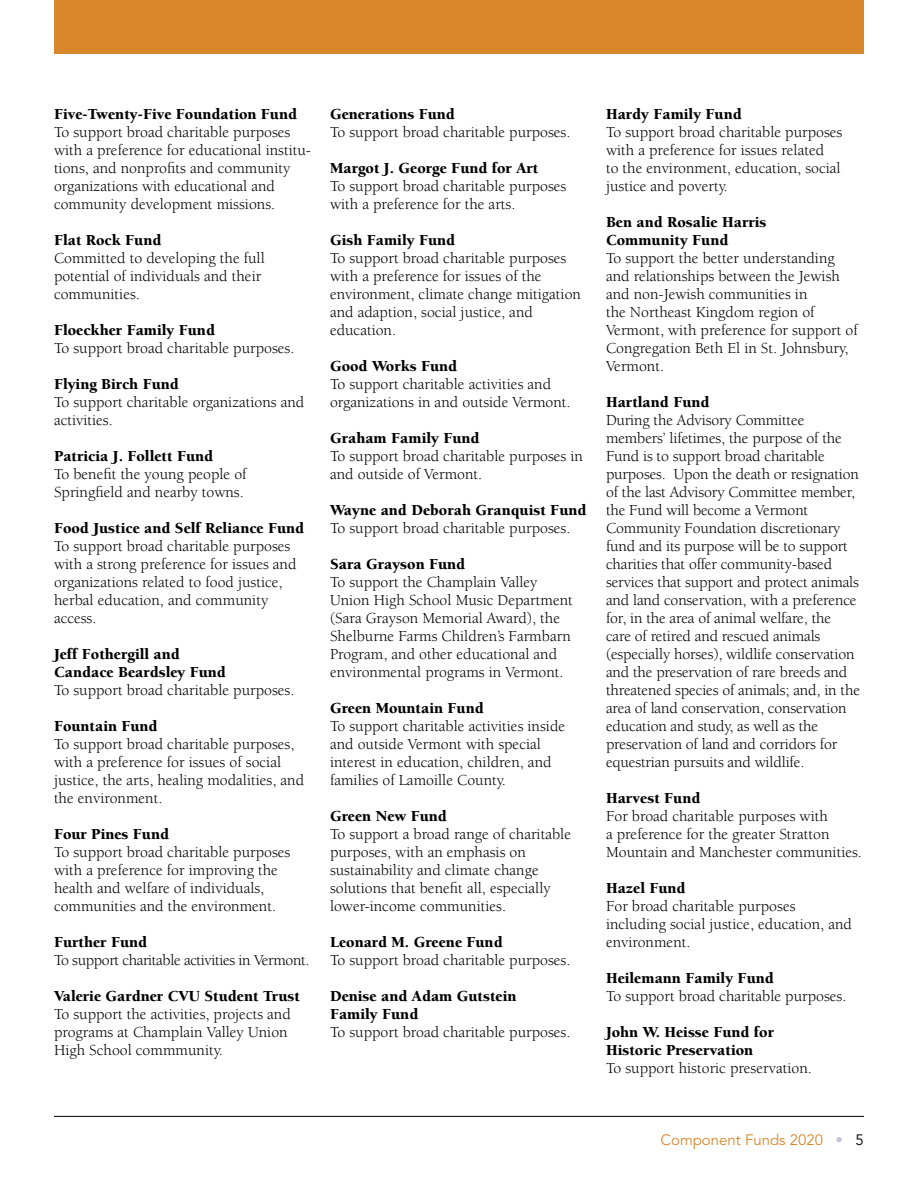
<style>
.page{position:relative;width:918px;height:1188px;background:#fff}
.page>*{position:absolute;margin:0;border:0;box-sizing:border-box;transform-origin:0 0}
.t1{font:15.75px/18px "Berkeley Std";color:#000}
.t2{font:900 15.75px/18px "Berkeley Std";color:#000}
.t3{font:15.75px "Berkeley Std";letter-spacing:-.025em;color:#000}
.t4{font:15px "Avenir LT Std";color:#d8872a}
.s1{color:#c0c6d3}
.s2{color:#000}
</style>
<div class="page">
<hr style="left:54px;top:1116px;width:810px;height:1px;background:#000">
<div style="left:54px;top:0;width:810px;height:54px;background:#d8872a"></div>
<p class="t2" style="left:54px;top:105px;width:245px">Five-Twenty-Five Foundation Fund</p>
<p class="t1" style="left:54px;top:123px;width:259px">To support broad charitable purposes with a preference for educational institu&shy;tions, and nonprofits and community organizations with educational and community development missions.</p>
<p class="t2" style="left:54px;top:231px;width:109px">Flat Rock Fund</p>
<p class="t1" style="left:54px;top:249px;width:212px">Committed to developing the full potential of individuals and their communities.</p>
<p class="t2" style="left:54px;top:321px;width:163px">Floeckher Family Fund</p>
<p class="t1" style="left:54px;top:339px;width:242px">To support broad charitable purposes.</p>
<p class="t2" style="left:54px;top:375px;width:126px">Flying Birch Fund</p>
<p class="t1" style="left:54px;top:393px;width:252px">To support charitable organizations and activities.</p>
<p class="t2" style="left:54px;top:447px;width:161px">Patricia J. Follett Fund</p>
<p class="t1" style="left:54px;top:465px;width:194px">To benefit the young people of<br>Springfield and nearby towns.</p>
<p class="t2" style="left:54px;top:519px;width:252px">Food Justice and Self Reliance Fund</p>
<p class="t1" style="left:54px;top:537px;width:244px">To support broad charitable purposes with a strong preference for issues and organizations related to food justice, herbal education, and community access.</p>
<p class="t2" style="left:54px;top:645px;width:173px">Jeff Fothergill and<br>Candace Beardsley Fund</p>
<p class="t1" style="left:54px;top:681px;width:242px">To support broad charitable purposes.</p>
<p class="t2" style="left:54px;top:718px;width:105px">Fountain Fund</p>
<p class="t1" style="left:54px;top:736px;width:252px">To support broad charitable purposes, with a preference for issues of social justice, the arts, healing modalities, and the environment.</p>
<p class="t2" style="left:54px;top:826px;width:117px">Four Pines Fund</p>
<p class="t1" style="left:54px;top:844px;width:238px">To support broad charitable purposes with a preference for improving the health and welfare of individuals, communities and the environment.</p>
<p class="t2" style="left:54px;top:934px;width:95px">Further Fund</p>
<p class="t3" style="left:54px;top:952px;width:257px">To support charitable activities in Vermont.</p>
<p class="t2" style="left:54px;top:988px;width:248px">Valerie Gardner CVU Student Trust</p>
<p class="t1" style="left:54px;top:1006px;width:238px">To support the activities, projects and programs at Champlain Valley Union<br>High School commmunity.</p>
<p class="t2" style="left:330px;top:106px;width:126px">Generations Fund</p>
<p class="t1" style="left:330px;top:124px;width:242px">To support broad charitable purposes.</p>
<p class="t2" style="left:330px;top:160px;width:210px">Margot J. George Fund for Art</p>
<p class="t1" style="left:330px;top:178px;width:238px">To support broad charitable purposes with a preference for the arts.</p>
<p class="t2" style="left:330px;top:232px;width:127px">Gish Family Fund</p>
<p class="t1" style="left:330px;top:250px;width:253px">To support broad charitable purposes with a preference for issues of the environment, climate change mitigation and adaption, social justice, and education.</p>
<p class="t2" style="left:330px;top:358px;width:129px">Good Works Fund</p>
<p class="t1" style="left:330px;top:376px;width:242px">To support charitable activities and organizations in and outside Vermont.</p>
<p class="t2" style="left:330px;top:430px;width:151px">Graham Family Fund</p>
<p class="t1" style="left:330px;top:448px;width:254px">To support broad charitable purposes in and outside of Vermont.</p>
<p class="t2" style="left:330px;top:502px;width:258px">Wayne and Deborah Granquist Fund</p>
<p class="t1" style="left:330px;top:520px;width:242px">To support broad charitable purposes.</p>
<p class="t2" style="left:330px;top:556px;width:137px">Sara Grayson Fund</p>
<p class="t1" style="left:330px;top:574px;width:244px">To support the Champlain Valley Union High School Music Department (Sara Grayson Memorial Award), the Shelburne Farms Children’s Farmbarn Program, and other educational and environmental programs in Vermont.</p>
<p class="t2" style="left:330px;top:700px;width:155px">Green Mountain Fund</p>
<p class="t1" style="left:330px;top:718px;width:237px">To support charitable activities inside and outside Vermont with special interest in education, children, and families of Lamoille County.</p>
<p class="t2" style="left:330px;top:808px;width:119px">Green New Fund</p>
<p class="t1" style="left:330px;top:826px;width:243px">To support a broad range of charitable purposes, with an emphasis on sustainability and climate change solutions that benefit all, especially lower-income communities.</p>
<p class="t2" style="left:330px;top:934px;width:174px">Leonard M. Greene Fund</p>
<p class="t1" style="left:330px;top:952px;width:242px">To support broad charitable purposes.</p>
<p class="t2" style="left:330px;top:988px;width:188px">Denise and Adam Gutstein<br>Family Fund</p>
<p class="t1" style="left:330px;top:1024px;width:242px">To support broad charitable purposes.</p>
<p class="t2" style="left:606px;top:106px;width:137px">Hardy Family Fund</p>
<p class="t1" style="left:606px;top:124px;width:238px">To support broad charitable purposes with a preference for issues related<br>to the environment, education, social justice and poverty.</p>
<p class="t2" style="left:606px;top:214px;width:162px">Ben and Rosalie Harris<br>Community Fund</p>
<p class="t1" style="left:606px;top:250px;width:253px">To support the better understanding and relationships between the Jewish and non-Jewish communities in<br>the Northeast Kingdom region of<br>Vermont, with preference for support of<br>Congregation Beth El in St. Johnsbury,<br>Vermont.</p>
<p class="t2" style="left:606px;top:394px;width:105px">Hartland Fund</p>
<p class="t1" style="left:606px;top:412px;width:256px">During the Advisory Committee members’ lifetimes, the purpose of the Fund is to support broad charitable purposes. Upon the death or resignation of the last Advisory Committee member, the Fund will become a Vermont Community Foundation discretionary fund and its purpose will be to support charities that offer community-based services that support and protect animals and land conservation, with a preference for, in the area of animal welfare, the care of retired and rescued animals (especially horses), wildlife conservation and the preservation of rare breeds and threatened species of animals; and, in the area of land conservation, conservation education and study, as well as the preservation of land and corridors for equestrian pursuits and wildlife.</p>
<p class="t2" style="left:606px;top:790px;width:96px">Harvest Fund</p>
<p class="t1" style="left:606px;top:808px;width:258px">For broad charitable purposes with<br>a preference for the greater Stratton<br>Mountain and Manchester communities.</p>
<p class="t2" style="left:606px;top:880px;width:81px">Hazel Fund</p>
<p class="t1" style="left:606px;top:898px;width:248px">For broad charitable purposes including social justice, education, and environment.</p>
<p class="t2" style="left:606px;top:970px;width:169px">Heilemann Family Fund</p>
<p class="t1" style="left:606px;top:988px;width:242px">To support broad charitable purposes.</p>
<p class="t2" style="left:606px;top:1024px;width:170px">John W. Heisse Fund for<br>Historic Preservation</p>
<p class="t1" style="left:606px;top:1060px;width:208px">To support historic preservation.</p>
<p class="t4" style="left:661px;top:1132px;width:205px">Component Funds 2020 <span class="s1">•</span> <span class="s2">5</span></p>
</div>
